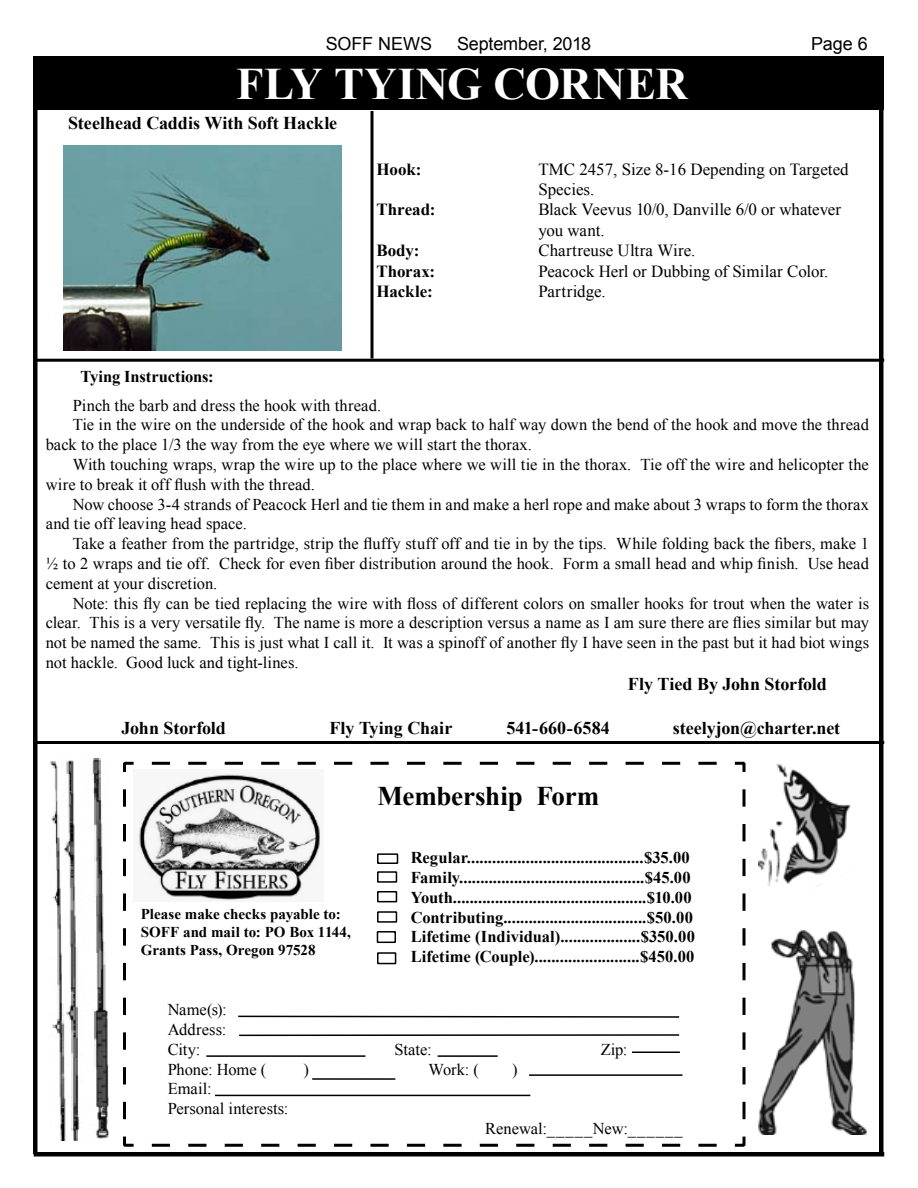
<style>
.page{position:relative;width:918px;height:1188px;background:#fff}
.page>*{position:absolute;margin:0;border:0;box-sizing:border-box;transform-origin:0 0}
.t1{font:700 45px "Times New Roman";letter-spacing:.01em;color:#fff}
.t2{font:700 27px "Times New Roman";letter-spacing:-.01em;color:#000}
.t3{font:700 18px "Times New Roman";letter-spacing:-.005em;color:#000}
.t4{font:18px "Arial";letter-spacing:-.005em;color:#000}
.t5{font:16.95px/20.4px "Times New Roman";color:#000}
.t6{font:700 16.95px "Times New Roman";color:#000}
.t7{font:16.5px/19.8px "Times New Roman";color:#000;text-align:justify}
.t8{font:700 16.5px/19.8px "Times New Roman";color:#000}
.t9{font:700 15px/18px "Times New Roman";color:#000}
</style>
<div class="page">
<div style="left:34px;top:56px;width:850px;height:54px;background:#000"></div>
<svg style="left:123px;top:761px;width:623px;height:386px"></svg>
<img style="left:50px;top:759px;width:59px;height:381px">
<img style="left:759px;top:764px;width:92px;height:123px">
<img style="left:759px;top:931px;width:108px;height:203px">
<img style="left:134px;top:770px;width:190px;height:132px">
<hr style="left:234px;top:1015px;width:445px;height:2px;background:#fff">
<svg style="left:235px;top:1012px;width:446px;height:7px"></svg>
<hr style="left:239px;top:1034px;width:440px;height:2px;background:#000">
<hr style="left:206px;top:1055px;width:159px;height:2px;background:#000">
<hr style="left:438px;top:1055px;width:60px;height:2px;background:#000">
<hr style="left:312px;top:1078px;width:83px;height:2px;background:#000">
<hr style="left:215px;top:1095px;width:315px;height:1px;background:#000">
<div style="left:378px;top:854px;width:20px;height:9px;background:#fff"></div>
<div style="left:377px;top:853px;width:21px;height:11px;border:2px solid #000"></div>
<div style="left:378px;top:872px;width:18px;height:10px;background:#fff"></div>
<div style="left:377px;top:871px;width:20px;height:12px;border:2px solid #000"></div>
<div style="left:378px;top:892px;width:18px;height:10px;background:#fff"></div>
<div style="left:377px;top:891px;width:20px;height:11px;border:2px solid #000"></div>
<div style="left:378px;top:912px;width:18px;height:10px;background:#fff"></div>
<div style="left:377px;top:911px;width:20px;height:12px;border:2px solid #000"></div>
<div style="left:378px;top:953px;width:18px;height:11px;background:#fff"></div>
<div style="left:377px;top:952px;width:19px;height:12px;border:2px solid #000"></div>
<div style="left:377px;top:932px;width:18px;height:10px;background:#fff"></div>
<div style="left:377px;top:931px;width:19px;height:12px;border:2px solid #000"></div>
<div style="left:33px;top:110px;width:5px;height:1044px;background:#000"></div>
<div style="left:879px;top:110px;width:5px;height:1044px;background:#000"></div>
<hr style="left:34px;top:1152px;width:850px;height:4px;background:#000">
<hr style="left:34px;top:741px;width:850px;height:3px;background:#000">
<hr style="left:34px;top:359px;width:850px;height:3px;background:#000">
<svg style="left:370px;top:111px;width:4px;height:247px"></svg>
<hr style="left:632px;top:1052px;width:48px;height:1px;background:#000">
<hr style="left:529px;top:1074px;width:154px;height:2px;background:#000">
<img style="left:64px;top:146px;width:278px;height:204px">
<p class="t4" style="left:326px;top:32px;width:108px">SOFF NEWS</p>
<p class="t4" style="left:457px;top:32px;width:136px">September, 2018</p>
<p class="t4" style="left:811px;top:32px;width:58px">Page 6</p>
<h1 class="t1" style="left:236px;top:52px;width:453px">FLY TYING CORNER</h1>
<p class="t3" style="left:68px;top:110px;width:271px">Steelhead Caddis With Soft Hackle</p>
<p class="t8" style="left:81px;top:367px;width:134px">Tying Instructions:</p>
<p class="t6" style="left:376px;top:157px;width:47px">Hook:</p>
<p class="t5" style="left:538px;top:159px;width:312px">TMC 2457, Size 8-16 Depending on Targeted<br>Species.</p>
<p class="t6" style="left:376px;top:198px;width:61px">Thread:</p>
<p class="t5" style="left:538px;top:199px;width:304px">Black Veevus 10/0, Danville 6/0 or whatever you want.</p>
<p class="t6" style="left:376px;top:239px;width:45px">Body:</p>
<p class="t5" style="left:538px;top:240px;width:158px">Chartreuse Ultra Wire.</p>
<p class="t6" style="left:376px;top:259px;width:60px">Thorax:</p>
<p class="t5" style="left:538px;top:260px;width:292px">Peacock Herl or Dubbing of Similar Color.</p>
<p class="t6" style="left:376px;top:279px;width:58px">Hackle:</p>
<p class="t5" style="left:538px;top:281px;width:69px">Partridge.</p>
<p class="t7" style="left:73px;top:395px;width:310px">Pinch the barb and dress the hook with thread.</p>
<p class="t7" style="left:73px;top:415px;width:798px">Tie in the wire on the underside of the hook and wrap back to half way down the bend of the hook and move the thread</p>
<p class="t7" style="left:46px;top:435px;width:488px">back to the place 1/3 the way from the eye where we will start the thorax.</p>
<p class="t7" style="left:73px;top:454px;width:798px">With touching wraps, wrap the wire up to the place where we will tie in the thorax. Tie off the wire and helicopter the</p>
<p class="t7" style="left:46px;top:474px;width:271px">wire to break it off flush with the thread.</p>
<p class="t7" style="left:73px;top:494px;width:798px">Now choose 3-4 strands of Peacock Herl and tie them in and make a herl rope and make about 3 wraps to form the thorax</p>
<p class="t7" style="left:46px;top:514px;width:203px">and tie off leaving head space.</p>
<p class="t7" style="left:73px;top:534px;width:798px">Take a feather from the partridge, strip the fluffy stuff off and tie in by the tips. While folding back the fibers, make 1</p>
<p class="t7" style="left:46px;top:553px;width:825px">½ to 2 wraps and tie off. Check for even fiber distribution around the hook. Form a small head and whip finish. Use head</p>
<p class="t7" style="left:46px;top:573px;width:173px">cement at your discretion.</p>
<p class="t7" style="left:73px;top:593px;width:798px">Note: this fly can be tied replacing the wire with floss of different colors on smaller hooks for trout when the water is</p>
<p class="t7" style="left:46px;top:613px;width:825px">clear. This is a very versatile fly. The name is more a description versus a name as I am sure there are flies similar but may</p>
<p class="t7" style="left:46px;top:633px;width:825px">not be named the same. This is just what I call it. It was a spinoff of another fly I have seen in the past but it had biot wings</p>
<p class="t7" style="left:46px;top:652px;width:254px">not hackle. Good luck and tight-lines.</p>
<p class="t3" style="left:628px;top:671px;width:200px">Fly Tied By John Storfold</p>
<p class="t3" style="left:122px;top:715px;width:106px">John Storfold</p>
<p class="t3" style="left:329px;top:715px;width:124px">Fly Tying Chair</p>
<p class="t3" style="left:506px;top:715px;width:105px">541-660-6584</p>
<p class="t3" style="left:673px;top:715px;width:169px">steelyjon@charter.net</p>
<p class="t9" style="left:141px;top:904px;width:212px">Please make checks payable to:<br>SOFF and mail to: PO Box 1144,<br>Grants Pass, Oregon 97528</p>
<p class="t7" style="left:168px;top:1000px;width:60px">Name(s):<br>Address:<br>City:</p>
<h2 class="t2" style="left:378px;top:778px;width:223px">Membership Form</h2>
<p class="t8" style="left:411px;top:847px;width:286px">Regular..........................................$35.00<br>Family............................................$45.00<br>Youth..............................................$10.00<br>Contributing..................................$50.00<br>Lifetime (Individual)...................$350.00<br>Lifetime (Couple).........................$450.00</p>
<p class="t7" style="left:394px;top:1039px;width:39px">State:</p>
<p class="t7" style="left:601px;top:1039px;width:28px">Zip:</p>
<p class="t7" style="left:168px;top:1059px;width:100px">Phone: Home (</p>
<p class="t7" style="left:303px;top:1059px;width:7px">)</p>
<p class="t7" style="left:429px;top:1059px;width:52px">Work: (</p>
<p class="t7" style="left:512px;top:1059px;width:7px">)</p>
<p class="t7" style="left:168px;top:1079px;width:122px">Email:<br>Personal interests:</p>
<p class="t7" style="left:485px;top:1118px;width:199px">Renewal:_____New:______</p>
</div>
